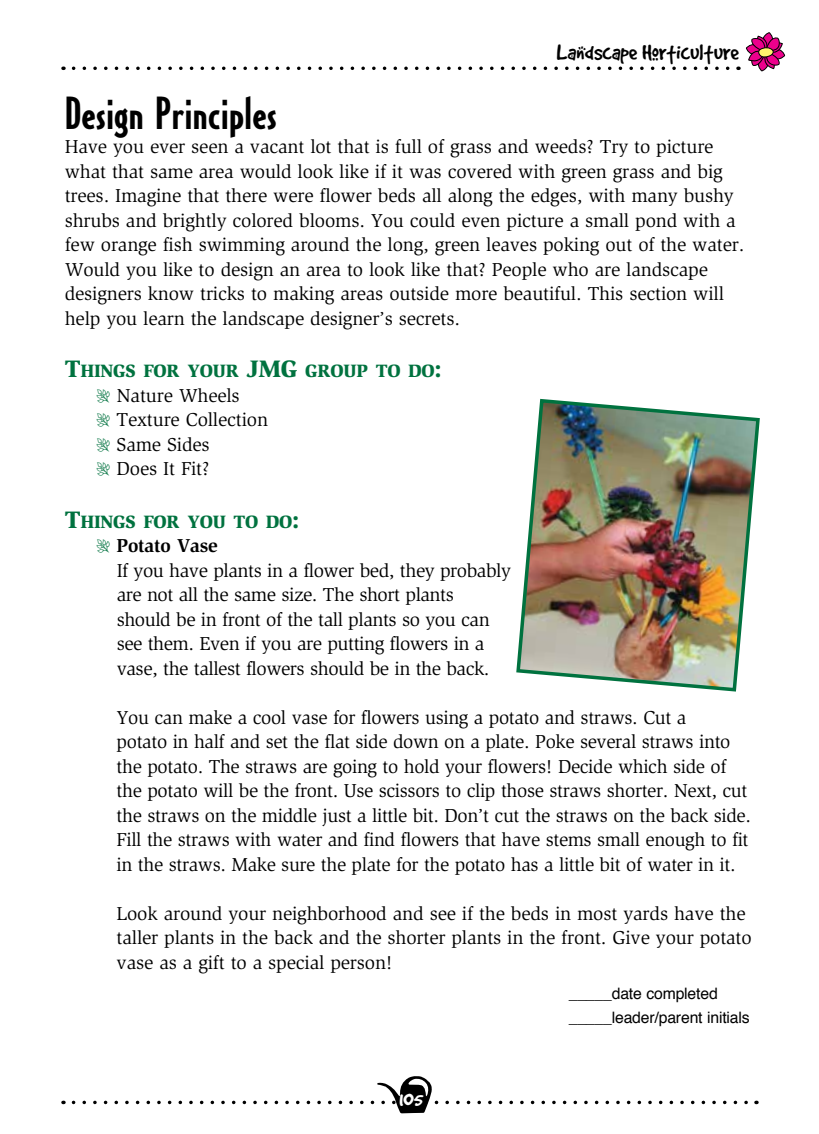
<style>
.page{position:relative;width:819px;height:1134px;background:#fff}
.page>*{position:absolute;margin:0;border:0;box-sizing:border-box;transform-origin:0 0}
.t1{font:500 condensed 43.75px "OPTI Civet";letter-spacing:-.005em;color:#000}
.t2{font:24.5px "Good Dog Cool";color:#000}
.t3{font:24.5px "Good Dog Cool";color:#fff}
.t4{font:19.25px/24.5px "Slimbach";letter-spacing:-.01em;color:#000}
.t5{font:900 18.38px "Slimbach";letter-spacing:-.015em;color:#00723f}
.t6{font:15.75px/24.5px "Helvetica";letter-spacing:-.01em;color:#000}
.s1{font-size:24.5px}
.s2{font-family:"Botanical";color:#00723f}
.s3{font-weight:700}
</style>
<div class="page">
<svg style="left:73px;top:1076px;width:684px;height:37px"></svg>
<svg style="left:74px;top:67px;width:665px;height:3px"></svg>
<svg style="left:746px;top:33px;width:39px;height:38px"></svg>
<img style="left:516px;top:398px;width:244px;height:294px">
<p class="t2" style="left:557px;top:40px;width:183px">Landscape Horticulture</p>
<h1 class="t1" style="left:65px;top:87px;width:214px">Design Principles</h1>
<p class="t4" style="left:65px;top:135px;width:681px">Have you ever seen a vacant lot that is full of grass and weeds? Try to picture what that same area would look like if it was covered with green grass and big trees. Imagine that there were flower beds all along the edges, with many bushy shrubs and brightly colored blooms. You could even picture a small pond with a few orange fish swimming around the long, green leaves poking out of the water.<br>Would you like to design an area to look like that? People who are landscape designers know tricks to making areas outside more beautiful. This section will help you learn the landscape designer’s secrets.</p>
<p class="t5" style="left:65px;top:360px;width:378px"><span class="s1">T</span>HINGS FOR YOUR <span class="s1">JMG</span> GROUP TO DO<span class="s1">:</span></p>
<p class="t4" style="left:96px;top:383px;width:173px"><span class="s2">U</span> Nature Wheels<br><span class="s2">U</span> Texture Collection<br><span class="s2">U</span> Same Sides<br><span class="s2">U</span> Does It Fit?</p>
<p class="t5" style="left:65px;top:510px;width:236px"><span class="s1">T</span>HINGS FOR YOU TO DO<span class="s1">:</span></p>
<p class="t4" style="left:117px;top:534px;width:396px;text-indent:-20px"><span class="s2">U</span> <span class="s3">Potato Vase<br></span>If you have plants in a flower bed, they probably are not all the same size. The short plants should be in front of the tall plants so you can see them. Even if you are putting flowers in a vase, the tallest flowers should be in the back.</p>
<p class="t4" style="left:117px;top:705px;width:636px">You can make a cool vase for flowers using a potato and straws. Cut a<br>potato in half and set the flat side down on a plate. Poke several straws into the potato. The straws are going to hold your flowers! Decide which side of the potato will be the front. Use scissors to clip those straws shorter. Next, cut the straws on the middle just a little bit. Don’t cut the straws on the back side.<br>Fill the straws with water and find flowers that have stems small enough to fit in the straws. Make sure the plate for the potato has a little bit of water in it.</p>
<p class="t4" style="left:117px;top:901px;width:637px">Look around your neighborhood and see if the beds in most yards have the taller plants in the back and the shorter plants in the front. Give your potato vase as a gift to a special person!</p>
<p class="t6" style="left:569px;top:981px;width:183px">_____date completed _____leader/parent initials</p>
<p class="t3" style="left:399px;top:1086px;width:26px">105</p>
</div>
